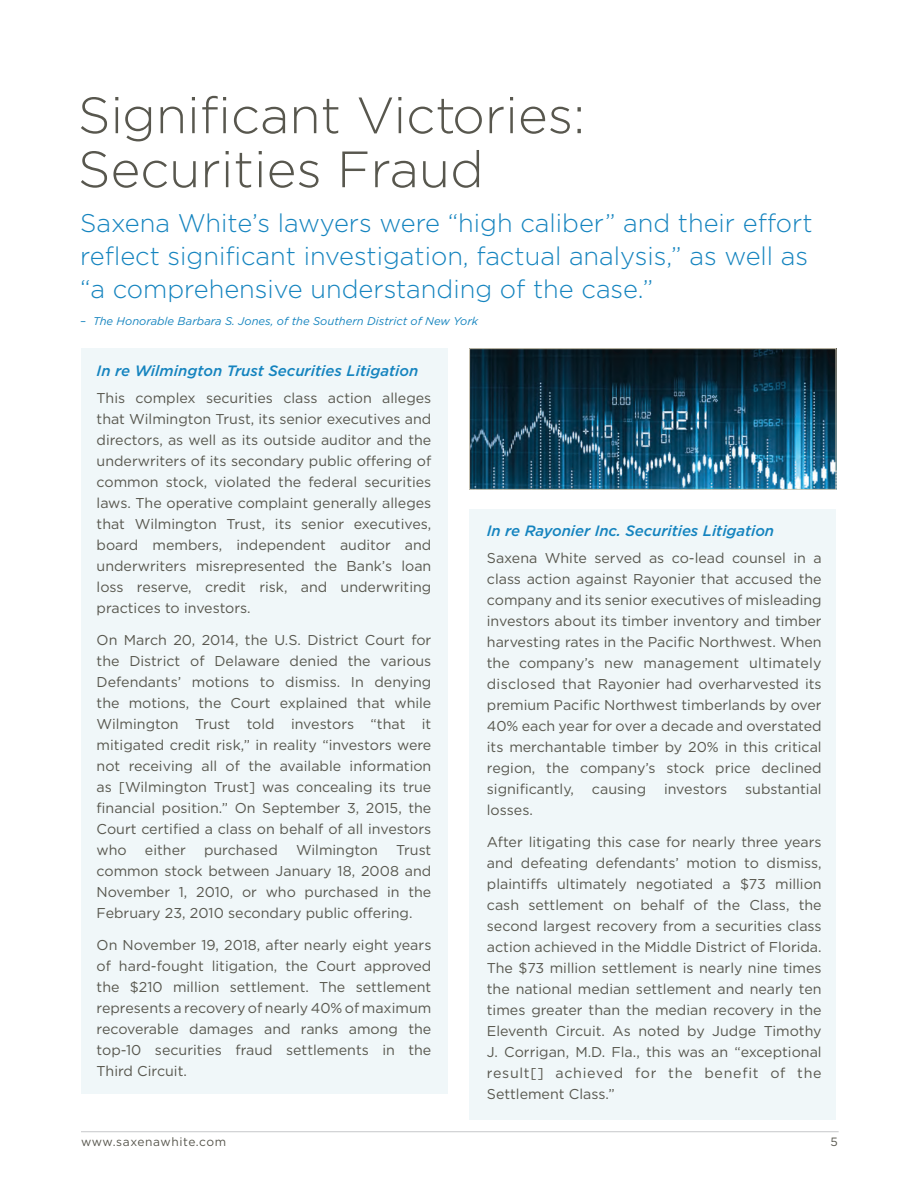
<style>
.page{position:relative;width:918px;height:1188px;background:#fff}
.page>*{position:absolute;margin:0;border:0;box-sizing:border-box;transform-origin:0 0}
.body_copy{font:300 51px/54px "Gotham";color:#58574e}
.t1{font:300 25.5px/33px "Gotham";color:#1584bf}
.body_copy-2{font:italic 500 15px "Gotham";letter-spacing:-.005em;color:#1584bf}
.body_copy-3{font:14.25px/21px "Gotham";color:#58574e;text-align:justify}
.names_2{font:14.25px/21px "Gotham";color:#58574e;text-align:justify}
.t2{font:12px "Gotham";letter-spacing:.05em;color:#58574e}
.t3{font:italic 11.25px "Gotham";color:#1584bf}
</style>
<div class="page">
<hr style="left:81px;top:1131px;width:758px;height:1px;background:#c7c8ca">
<div style="left:470px;top:509px;width:366px;height:611px;background:#f0f7f9"></div>
<div style="left:81px;top:349px;width:367px;height:745px;background:#f0f7f9"></div>
<img style="left:471px;top:350px;width:363px;height:138px">
<div style="left:469px;top:348px;width:367px;height:142px;border:1px solid #d2cbb8"></div>
<p class="body_copy" style="left:78px;top:87px;width:509px">Significant Victories:<br>Securities Fraud</p>
<p class="t1" style="left:80px;top:206px;width:734px">Saxena White’s lawyers were “high caliber” and their effort reflect significant investigation, factual analysis,” as well as “a comprehensive understanding of the case.”</p>
<p class="t3" style="left:80px;top:314px;width:400px">– The Honorable Barbara S. Jones, of the Southern District of New York</p>
<p class="body_copy-2" style="left:97px;top:361px;width:323px">In re Wilmington Trust Securities Litigation</p>
<p class="body_copy-3" style="left:97px;top:387px;width:336px">This complex securities class action alleges that Wilmington Trust, its senior executives and directors, as well as its outside auditor and the underwriters of its secondary public offering of common stock, violated the federal securities laws. The operative complaint generally alleges that Wilmington Trust, its senior executives, board members, independent auditor and underwriters misrepresented the Bank’s loan loss reserve, credit risk, and underwriting practices to investors.</p>
<p class="body_copy-3" style="left:97px;top:629px;width:336px">On March 20, 2014, the U.S. District Court for the District of Delaware denied the various Defendants’ motions to dismiss. In denying the motions, the Court explained that while Wilmington Trust told investors “that it mitigated credit risk,” in reality “investors were not receiving all of the available information as [Wilmington Trust] was concealing its true financial position.” On September 3, 2015, the Court certified a class on behalf of all investors who</p>
<p class="body_copy-2" style="left:487px;top:521px;width:289px">In re Rayonier Inc. Securities Litigation</p>
<p class="names_2" style="left:487px;top:547px;width:336px">Saxena White served as co-lead counsel in a class action against Rayonier that accused the company and its senior executives of misleading investors about its timber inventory and timber harvesting rates in the Pacific Northwest. When the company’s new management ultimately disclosed that Rayonier had overharvested its premium Pacific Northwest timberlands by over 40% each year for over a decade and overstated its merchantable timber by 20% in this critical region, the company’s stock price declined significantly,</p>
<p class="names_2" style="left:592px;top:778px;width:56px">causing</p>
<p class="names_2" style="left:664px;top:778px;width:65px">investors</p>
<p class="names_2" style="left:745px;top:778px;width:78px">substantial</p>
<p class="names_2" style="left:487px;top:799px;width:48px">losses.</p>
<p class="names_2" style="left:487px;top:831px;width:336px">After litigating this case for nearly three years and defeating defendants’ motion to dismiss, plaintiffs ultimately negotiated a $73 million cash settlement on behalf of the Class, the second largest recovery from a securities class action achieved in the Middle District of Florida.<br>The $73 million settlement is nearly nine times the national median settlement and nearly ten times greater than the median recovery in the Eleventh Circuit. As noted by Judge Timothy J. Corrigan, M.D. Fla., this was an “exceptional result[] achieved for the benefit of the Settlement Class.”</p>
<p class="body_copy-3" style="left:145px;top:839px;width:42px">either</p>
<p class="body_copy-3" style="left:204px;top:839px;width:75px">purchased</p>
<p class="body_copy-3" style="left:296px;top:839px;width:84px">Wilmington</p>
<p class="body_copy-3" style="left:97px;top:839px;width:336px;text-indent:300px">Trust common stock between January 18, 2008 and November 1, 2010, or who purchased in the February 23, 2010 secondary public offering.</p>
<p class="body_copy-3" style="left:97px;top:934px;width:336px">On November 19, 2018, after nearly eight years of hard-fought litigation, the Court approved the $210 million settlement. The settlement represents a recovery of nearly 40% of maximum recoverable damages and ranks among the top-10 securities fraud settlements in the Third Circuit.</p>
<p class="t2" style="left:81px;top:1135px;width:147px">www.saxenawhite.com</p>
<p class="t2" style="left:831px;top:1135px;width:9px">5</p>
</div>
